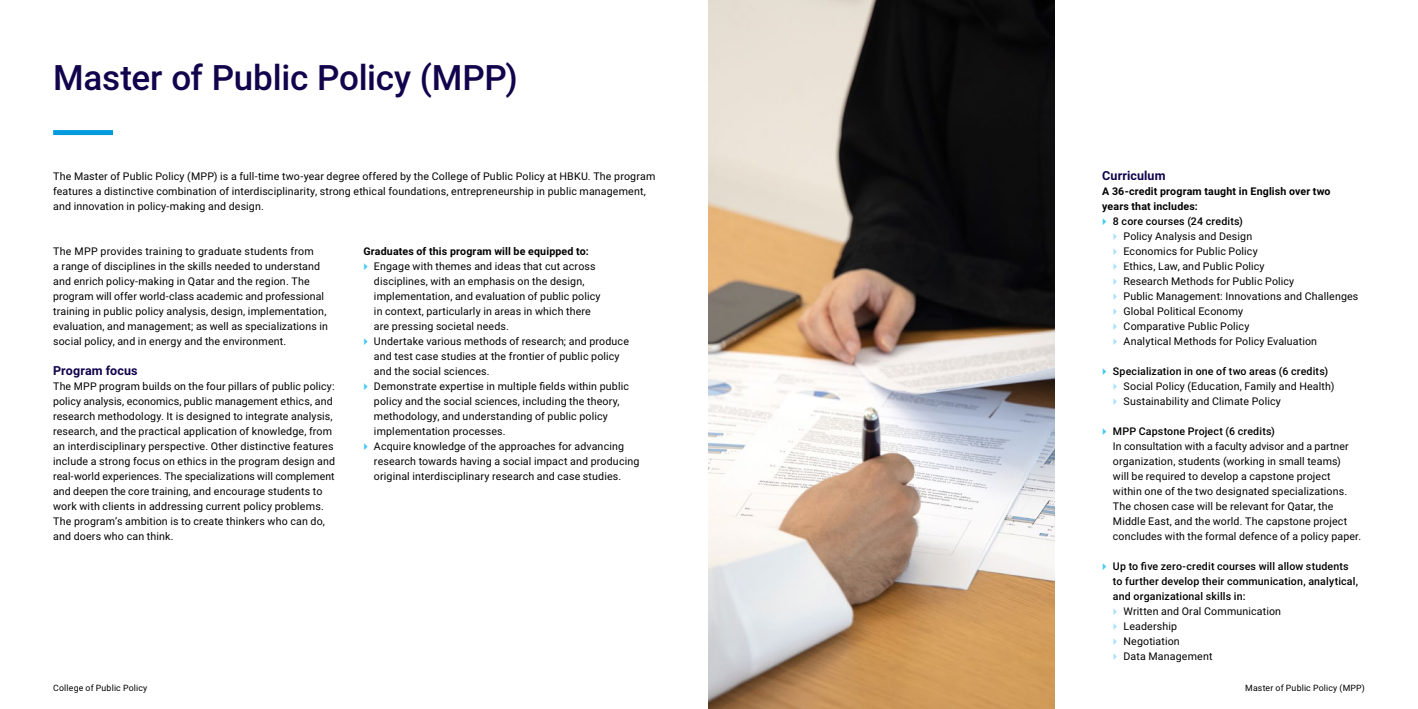
<style>
.page{position:relative;width:1418px;height:709px;background:#fff}
.page>*{position:absolute;margin:0;border:0;box-sizing:border-box;transform-origin:0 0}
.t1{font:500 35px "HBKU";letter-spacing:-.01em;color:#11034c}
.t2{font:700 12.5px "HBKU";letter-spacing:.01em;color:#11034c}
.t3{font:10.62px/15px "HBKU";letter-spacing:.015em;color:#000}
.t4{font:500 10.62px/15px "HBKU";letter-spacing:.015em;color:#000}
.t5{font:700 10.62px/15px "HBKU";letter-spacing:.015em;color:#000}
.t6{font:8.75px "HBKU";letter-spacing:.02em;color:#000}
</style>
<div class="page">
<img style="left:709px;top:0;width:345px;height:709px">
<div style="left:53px;top:130px;width:60px;height:5px;background:#009bdf"></div>
<h1 class="t1" style="left:53px;top:53px;width:466px">Master of Public Policy (MPP)</h1>
<p class="t3" style="left:53px;top:169px;width:603px">The Master of Public Policy (MPP) is a full-time two-year degree offered by the College of Public Policy at HBKU. The program features a distinctive combination of interdisciplinarity, strong ethical foundations, entrepreneurship in public management, and innovation in policy-making and design.</p>
<p class="t3" style="left:53px;top:244px;width:276px">The MPP provides training to graduate students from<br>a range of disciplines in the skills needed to understand and enrich policy-making in Qatar and the region. The program will offer world-class academic and professional training in public policy analysis, design, implementation, evaluation, and management; as well as specializations in social policy, and in energy and the environment.</p>
<p class="t2" style="left:53px;top:362px;width:86px">Program focus</p>
<p class="t3" style="left:53px;top:379px;width:283px">The MPP program builds on the four pillars of public policy: policy analysis, economics, public management ethics, and research methodology. It is designed to integrate analysis, research, and the practical application of knowledge, from an interdisciplinary perspective. Other distinctive features include a strong focus on ethics in the program design and real-world experiences. The specializations will complement and deepen the core training, and encourage students to work with clients in addressing current policy problems.<br>The program’s ambition is to create thinkers who can do, and doers who can think.</p>
<p class="t5" style="left:363px;top:244px;width:227px">Graduates of this program will be equipped to:</p>
<p class="t3" style="left:374px;top:259px;width:267px">Engage with themes and ideas that cut across disciplines, with an emphasis on the design, implementation, and evaluation of public policy<br>in context, particularly in areas in which there<br>are pressing societal needs.<br>Undertake various methods of research; and produce and test case studies at the frontier of public policy and the social sciences.<br>Demonstrate expertise in multiple fields within public policy and the social sciences, including the theory, methodology, and understanding of public policy implementation processes.<br>Acquire knowledge of the approaches for advancing research towards having a social impact and producing original interdisciplinary research and case studies.</p>
<p class="t2" style="left:1102px;top:167px;width:65px">Curriculum</p>
<p class="t5" style="left:1102px;top:184px;width:230px">A 36-credit program taught in English over two years that includes:</p>
<p class="t4" style="left:1112px;top:214px;width:132px">8 core courses (24 credits)</p>
<p class="t3" style="left:1123px;top:229px;width:236px">Policy Analysis and Design<br>Economics for Public Policy<br>Ethics, Law, and Public Policy<br>Research Methods for Public Policy<br>Public Management: Innovations and Challenges Global Political Economy<br>Comparative Public Policy<br>Analytical Methods for Policy Evaluation</p>
<p class="t4" style="left:1112px;top:364px;width:217px">Specialization in one of two areas (6 credits)</p>
<p class="t3" style="left:1123px;top:379px;width:212px">Social Policy (Education, Family and Health)<br>Sustainability and Climate Policy</p>
<p class="t4" style="left:1112px;top:424px;width:164px">MPP Capstone Project (6 credits)</p>
<p class="t3" style="left:1112px;top:439px;width:250px">In consultation with a faculty advisor and a partner organization, students (working in small teams)<br>will be required to develop a capstone project within one of the two designated specializations.<br>The chosen case will be relevant for Qatar, the Middle East, and the world. The capstone project concludes with the formal defence of a policy paper.</p>
<p class="t4" style="left:1112px;top:559px;width:247px">Up to five zero-credit courses will allow students to further develop their communication, analytical, and organizational skills in:</p>
<p class="t3" style="left:1123px;top:604px;width:159px">Written and Oral Communication<br>Leadership<br>Negotiation<br>Data Management</p>
<p class="t6" style="left:53px;top:681px;width:96px">College of Public Policy</p>
<p class="t6" style="left:1245px;top:681px;width:121px">Master of Public Policy (MPP)</p>
</div>
